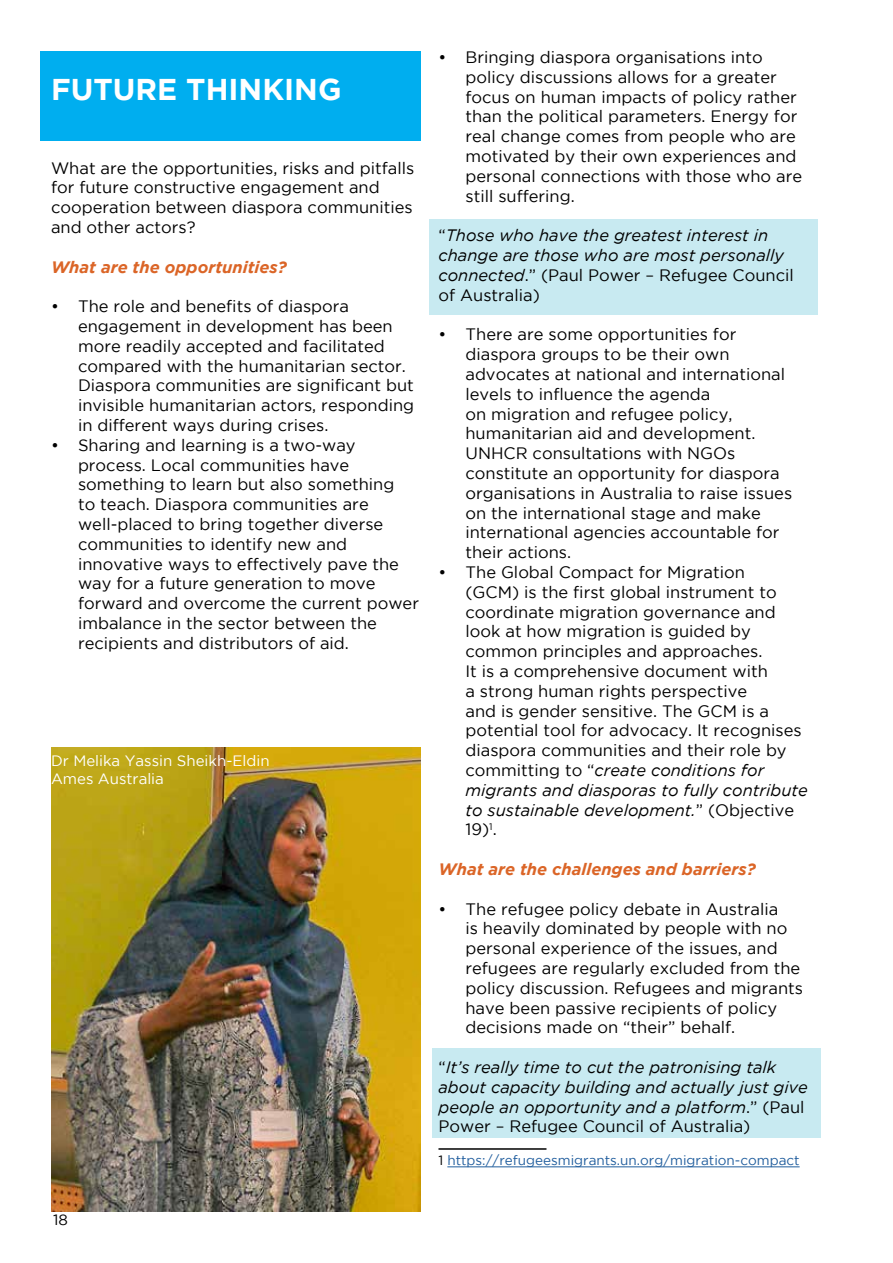
<style>
.page{position:relative;width:893px;height:1263px;background:#fff}
.page>*{position:absolute;margin:0;border:0;box-sizing:border-box;transform-origin:0 0}
.t1{font:700 30px "Gotham";color:#fff}
.t2{font:16.5px/19.8px "Gotham";color:#000}
.t3{font:italic 16.5px/19.8px "Gotham";color:#000}
.t4{font:italic 700 16.5px "Gotham";color:#db6527}
.t5{font:15px/18px "Gotham";color:#fff}
.t6{font:15px "Gotham";color:#000}
.t7{font:13.5px "Gotham";color:#215e9e}
.s1{font-style:normal}
.s2{font-style:italic}
.s3{color:#000}
</style>
<div class="page">
<div style="left:429px;top:219px;width:388px;height:96px;background:#c8eaf1"></div>
<div style="left:432px;top:1048px;width:388px;height:89px;background:#c8eaf1"></div>
<div style="left:40px;top:51px;width:380px;height:89px;background:#00aeef"></div>
<hr style="left:438px;top:1148px;width:108px;height:2px;background:#000">
<hr style="left:447px;top:1166px;width:353px;height:1px;background:#215e9e">
<img style="left:51px;top:747px;width:369px;height:465px">
<h1 class="t1" style="left:51px;top:72px;width:292px">FUTURE THINKING</h1>
<p class="t2" style="left:51px;top:158px;width:365px">What are the opportunities, risks and pitfalls for future constructive engagement and cooperation between diaspora communities and other actors?</p>
<p class="t4" style="left:51px;top:257px;width:237px">What are the opportunities?</p>
<p class="t2" style="left:78px;top:296px;width:338px;text-indent:-27px">• The role and benefits of diaspora engagement in development has been more readily accepted and facilitated compared with the humanitarian sector.<br>Diaspora communities are significant but invisible humanitarian actors, responding in different ways during crises.</p>
<p class="t2" style="left:78px;top:435px;width:342px;text-indent:-27px">• Sharing and learning is a two-way process. Local communities have something to learn but also something<br>to teach. Diaspora communities are well-placed to bring together diverse communities to identify new and innovative ways to effectively pave the way for a future generation to move forward and overcome the current power imbalance in the sector between the recipients and distributors of aid.</p>
<p class="t5" style="left:51px;top:751px;width:220px">Dr Melika Yassin Sheikh-Eldin<br>Ames Australia</p>
<p class="t6" style="left:53px;top:1211px;width:16px">18</p>
<p class="t2" style="left:465px;top:47px;width:338px;text-indent:-27px">• Bringing diaspora organisations into policy discussions allows for a greater focus on human impacts of policy rather than the political parameters. Energy for real change comes from people who are motivated by their own experiences and personal connections with those who are still suffering.</p>
<p class="t3" style="left:438px;top:226px;width:357px"><span class="s1">“</span>Those who have the greatest interest in change are those who are most personally connected<span class="s1">.” (Paul Power – Refugee Council of Australia)</span></p>
<p class="t2" style="left:465px;top:324px;width:328px;text-indent:-27px">• There are some opportunities for diaspora groups to be their own advocates at national and international levels to influence the agenda<br>on migration and refugee policy, humanitarian aid and development.<br>UNHCR consultations with NGOs constitute an opportunity for diaspora organisations in Australia to raise issues on the international stage and make international agencies accountable for their actions.</p>
<p class="t2" style="left:465px;top:562px;width:344px;text-indent:-27px">• The Global Compact for Migration<br>(GCM) is the first global instrument to coordinate migration governance and look at how migration is guided by common principles and approaches.<br>It is a comprehensive document with<br>a strong human rights perspective<br>and is gender sensitive. The GCM is a potential tool for advocacy. It recognises diaspora communities and their role by committing to “<span class="s2">create conditions for migrants and diasporas to fully contribute to sustainable development.</span>” (Objective 19)<sup>1</sup>.</p>
<p class="t4" style="left:438px;top:859px;width:319px">What are the challenges and barriers?</p>
<p class="t2" style="left:465px;top:898px;width:339px;text-indent:-27px">• The refugee policy debate in Australia<br>is heavily dominated by people with no personal experience of the issues, and refugees are regularly excluded from the policy discussion. Refugees and migrants have been passive recipients of policy decisions made on “their” behalf.</p>
<p class="t3" style="left:438px;top:1057px;width:371px"><span class="s1">“</span>It’s really time to cut the patronising talk about capacity building and actually just give people an opportunity and a platform<span class="s1">.” (Paul Power – Refugee Council of Australia)</span></p>
<p class="t7" style="left:438px;top:1153px;width:363px"><span class="s3">1</span> https://refugeesmigrants.un.org/migration-compact</p>
</div>
